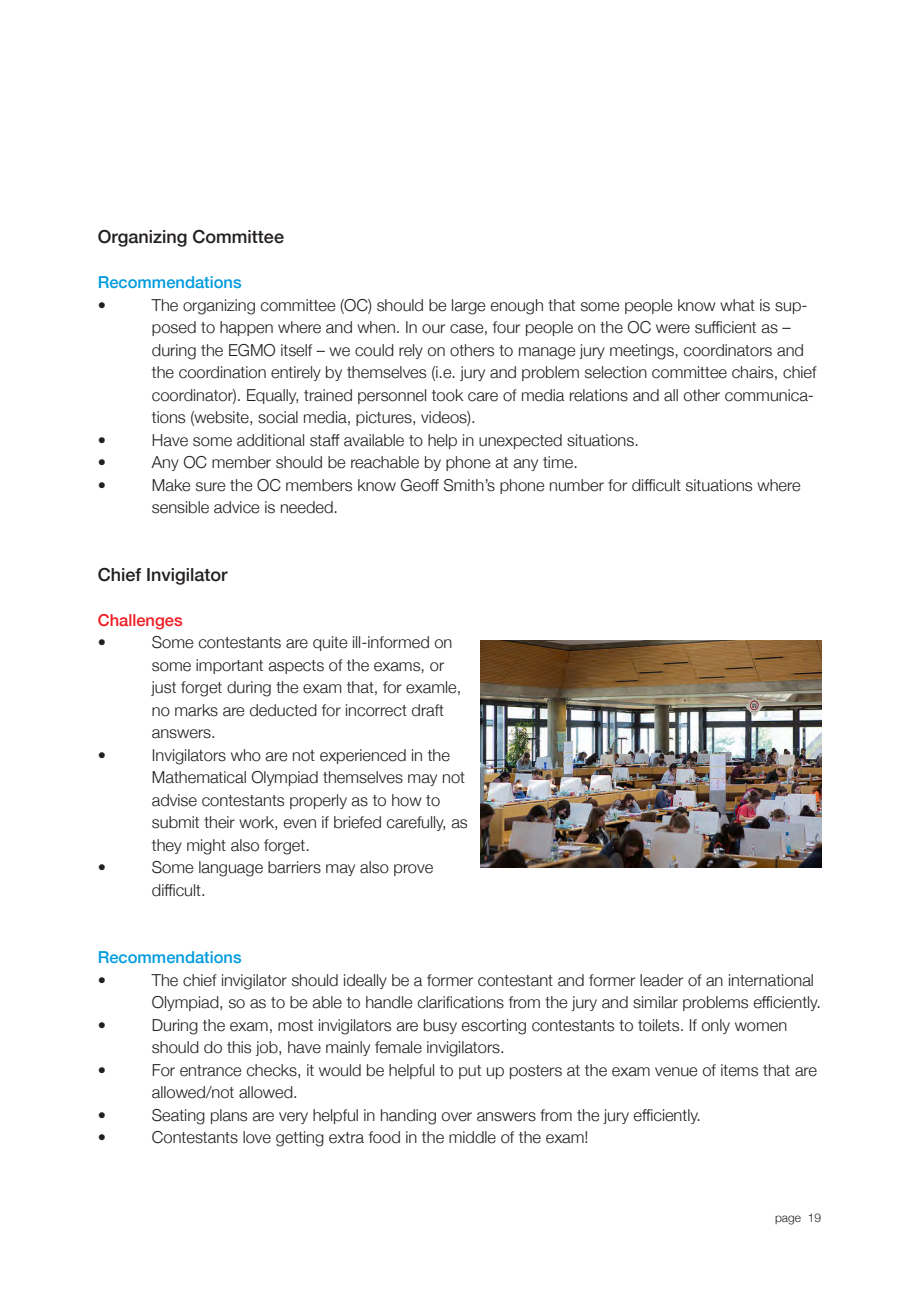
<style>
.page{position:relative;width:919px;height:1289px;background:#fff}
.page>*{position:absolute;margin:0;border:0;box-sizing:border-box;transform-origin:0 0}
.t1{font:500 18px "Helvetica Neue";color:#231f20}
.t2{font:300 16.5px/22.5px "Helvetica Neue";color:#231f20}
.t3{font:500 16.5px "Helvetica Neue";color:#009bde}
.t4{font:500 16.5px "Helvetica Neue";color:#ee1d23}
.t5{font:300 12px "Helvetica Neue";color:#231f20}
</style>
<div class="page">
<img style="left:480px;top:641px;width:341px;height:226px">
<p class="t1" style="left:98px;top:222px;width:188px">Organizing Committee</p>
<p class="t3" style="left:98px;top:269px;width:145px">Recommendations</p>
<p class="t2" style="left:98px;top:292px;width:10px">•</p>
<p class="t2" style="left:152px;top:292px;width:657px">The organizing committee (OC) should be large enough that some people know what is sup&shy;posed to happen where and when. In our case, four people on the OC were sufficient as –</p>
<p class="t2" style="left:152px;top:337px;width:666px">during the EGMO itself – we could rely on others to manage jury meetings, coordinators and the coordination entirely by themselves (i.e. jury and problem selection committee chairs, chief coordinator). Equally, trained personnel took care of media relations and all other communica&shy;tions (website, social media, pictures, videos).</p>
<p class="t2" style="left:98px;top:427px;width:10px">•</p>
<p class="t2" style="left:152px;top:427px;width:488px">Have some additional staff available to help in unexpected situations.</p>
<p class="t2" style="left:98px;top:450px;width:10px">•</p>
<p class="t2" style="left:152px;top:450px;width:427px">Any OC member should be reachable by phone at any time.</p>
<p class="t2" style="left:98px;top:472px;width:10px">•</p>
<p class="t2" style="left:152px;top:472px;width:650px">Make sure the OC members know Geoff Smith’s phone number for difficult situations where sensible advice is needed.</p>
<p class="t1" style="left:98px;top:560px;width:131px">Chief Invigilator</p>
<p class="t4" style="left:98px;top:606px;width:86px">Challenges</p>
<p class="t2" style="left:98px;top:630px;width:10px">•</p>
<p class="t2" style="left:152px;top:630px;width:311px">Some contestants are quite ill-informed on some important aspects of the exams, or just forget during the exam that, for examle, no marks are deducted for incorrect draft answers.</p>
<p class="t2" style="left:98px;top:742px;width:10px">•</p>
<p class="t2" style="left:152px;top:742px;width:317px">Invigilators who are not experienced in the Mathematical Olympiad themselves may not advise contestants properly as to how to submit their work, even if briefed carefully, as they might also forget.</p>
<p class="t2" style="left:98px;top:855px;width:10px">•</p>
<p class="t2" style="left:152px;top:855px;width:283px">Some language barriers may also prove</p>
<p class="t2" style="left:152px;top:877px;width:55px">difficult.</p>
<p class="t3" style="left:98px;top:944px;width:145px">Recommendations</p>
<p class="t2" style="left:98px;top:967px;width:10px">•</p>
<p class="t2" style="left:152px;top:967px;width:670px">The chief invigilator should ideally be a former contestant and former leader of an international<br>Olympiad, so as to be able to handle clarifications from the jury and similar problems efficiently.</p>
<p class="t2" style="left:98px;top:1012px;width:10px">•</p>
<p class="t2" style="left:152px;top:1012px;width:637px">During the exam, most invigilators are busy escorting contestants to toilets. If only women should do this job, have mainly female invigilators.</p>
<p class="t2" style="left:98px;top:1057px;width:10px">•</p>
<p class="t2" style="left:152px;top:1057px;width:666px">For entrance checks, it would be helpful to put up posters at the exam venue of items that are allowed/not allowed.</p>
<p class="t2" style="left:98px;top:1102px;width:10px">•</p>
<p class="t2" style="left:152px;top:1102px;width:550px">Seating plans are very helpful in handing over answers from the jury efficiently.</p>
<p class="t2" style="left:98px;top:1125px;width:10px">•</p>
<p class="t2" style="left:152px;top:1125px;width:438px">Contestants love getting extra food in the middle of the exam!</p>
<p class="t5" style="left:775px;top:1208px;width:48px">page 19</p>
</div>
